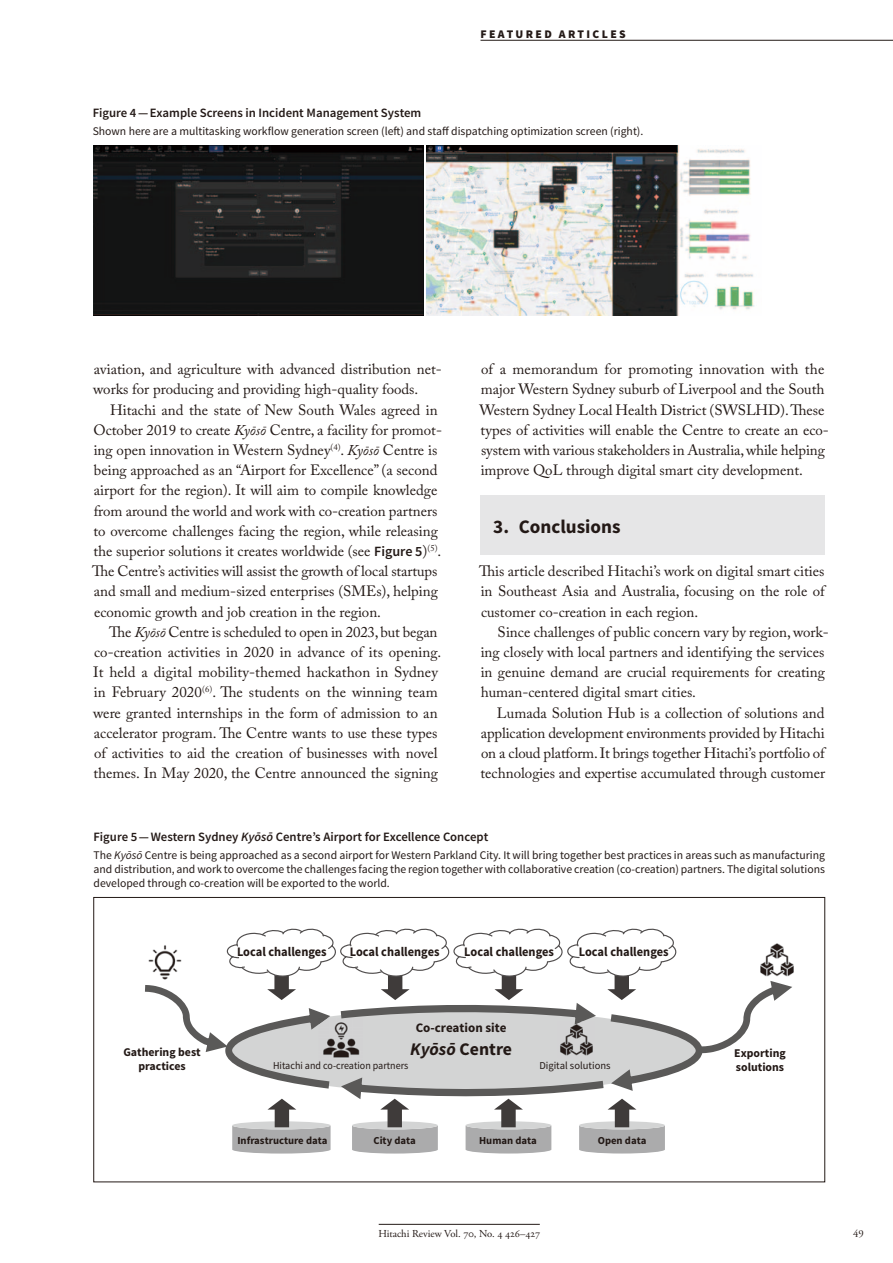
<style>
.page{position:relative;width:893px;height:1263px;background:#fff}
.page>*{position:absolute;margin:0;border:0;box-sizing:border-box;transform-origin:0 0}
.t1{font:700 19.2px "Source Sans Pro";color:#231916}
.t2{font:700 17.7px "Source Sans Pro";color:#231916}
.t3{font:14.85px/20.2px "Adobe Caslon Pro";color:#231916}
.t4{font:700 13.05px "Source Sans Pro";color:#231916;scale:.95 1}
.t5{font:700 13.05px "Source Sans Pro";color:#231916}
.t6{font:600 12.75px "Source Sans Pro";color:#231916}
.t7{font:700 11.85px/14.2px "Source Sans Pro";color:#231916}
.t8{font:11.7px/13.8px "Source Sans Pro";color:#231916;text-align:justify}
.t9{font:900 11.7px "Source Sans Pro";letter-spacing:.2em;color:#231916}
.t10{font:700 10.65px "Source Sans Pro";color:#231916}
.t11{font:10.65px "Adobe Garamond Pro";color:#231916}
.t12{font:10.5px "Source Sans Pro";color:#231916;scale:.95 1}
.t13{font:10.5px "Source Sans Pro";color:#231916}
.s1{font-style:italic}
.s2{font-family:"Source Sans Pro";font-weight:600;font-size:14.1px}
.s3{color:#fff}
</style>
<div class="page">
<hr style="left:379px;top:1224px;width:161px;height:1px;background:#231916">
<hr style="left:480px;top:40px;width:412px;height:1px;background:#231916">
<div style="left:480px;top:495px;width:345px;height:59px;background:#e6e6e7"></div>
<img style="left:94px;top:146px;width:329px;height:170px">
<img style="left:427px;top:146px;width:328px;height:170px">
<img style="left:792px;top:963px;width:2px;height:11px">
<svg style="left:145px;top:928px;width:647px;height:226px"></svg>
<p class="t9" style="left:480px;top:27px;width:147px">FEATURED ARTICLES</p>
<p class="t6" style="left:93px;top:108px;width:330px">Figure 4 — Example Screens in Incident Management System</p>
<p class="t8" style="left:93px;top:125px;width:552px">Shown here are a multitasking workflow generation screen (left) and staff dispatching optimization screen (right).</p>
<p class="t3" style="left:93px;top:361px;width:350px">aviation, and agriculture with advanced distribution net&shy;works for producing and providing high-quality foods.</p>
<p class="t3" style="left:92px;top:401px;width:351px;text-indent:18px">Hitachi and the state of New South Wales agreed in October 2019 to create <span class="s1">Kyōsō</span> Centre, a facility for promot&shy;ing open innovation in Western Sydney<sup>(4)</sup>. <span class="s1">Kyōsō</span> Centre is being approached as an “Airport for Excellence” (a second airport for the region). It will aim to compile knowledge from around the world and work with co-creation partners to overcome challenges facing the region, while releasing the superior solutions it creates worldwide (see <span class="s2">Figure 5</span>)<sup>(5)</sup>.<br>The Centre’s activities will assist the growth of local startups and small and medium-sized enterprises (SMEs), helping economic growth and job creation in the region.</p>
<p class="t3" style="left:93px;top:623px;width:350px;text-indent:16px">The <span class="s1">Kyōsō</span> Centre is scheduled to open in 2023, but began co-creation activities in 2020 in advance of its opening.<br>It held a digital mobility-themed hackathon in Sydney in February 2020<sup>(6)</sup>. The students on the winning team were granted internships in the form of admission to an accelerator program. The Centre wants to use these types of activities to aid the creation of businesses with novel themes. In May 2020, the Centre announced the signing</p>
<p class="t3" style="left:479px;top:361px;width:351px">of a memorandum for promoting innovation with the major Western Sydney suburb of Liverpool and the South Western Sydney Local Health District (SWSLHD). These types of activities will enable the Centre to create an eco&shy;system with various stakeholders in Australia, while helping improve QoL through digital smart city development.</p>
<p class="t1" style="left:493px;top:515px;width:129px">3. Conclusions</p>
<p class="t3" style="left:479px;top:563px;width:347px;text-align:justify">This article described Hitachi’s work on digital smart cities in Southeast Asia and Australia, focusing on the role of customer co-creation in each region.</p>
<p class="t3" style="left:481px;top:623px;width:350px;text-indent:17px">Since challenges of public concern vary by region, work&shy;ing closely with local partners and identifying the services in genuine demand are crucial requirements for creating human-centered digital smart cities.</p>
<p class="t3" style="left:480px;top:704px;width:346px;text-align:justify;text-indent:16px">Lumada Solution Hub is a collection of solutions and application development environments provided by Hitachi on a cloud platform. It brings together Hitachi’s portfolio of technologies and expertise accumulated through customer</p>
<p class="t6" style="left:94px;top:832px;width:396px">Figure 5 — Western Sydney <span class="s1">Kyōsō</span> Centre’s Airport for Excellence Concept</p>
<p class="t8" style="left:94px;top:849px;width:733px">The <span class="s1">Kyōsō</span> Centre is being approached as a second airport for Western Parkland City. It will bring together best practices in areas such as manufacturing and distribution, and work to overcome the challenges facing the region together with collaborative creation (co-creation) partners. The digital solutions developed through co-creation will be exported to the world.</p>
<p class="t7" style="left:123px;top:1046px;width:79px;text-align:center">Gathering best practices</p>
<p class="t4" style="left:237px;top:947px;width:96px">Local challenges</p>
<p class="t4" style="left:350px;top:947px;width:96px">Local challenges</p>
<p class="t4" style="left:464px;top:947px;width:96px">Local challenges</p>
<p class="t5" style="left:416px;top:1023px;width:92px">Co-creation site</p>
<p class="t2" style="left:410px;top:1042px;width:104px"><span class="s1">Kyōsō</span> Centre</p>
<p class="t4" style="left:579px;top:947px;width:96px">Local challenges</p>
<p class="t12" style="left:273px;top:1061px;width:144px">Hitachi and co-creation partners</p>
<p class="t13" style="left:539px;top:1061px;width:73px">Digital solutions</p>
<p class="t10" style="left:237px;top:1136px;width:91px">Infrastructure data</p>
<p class="t10" style="left:373px;top:1136px;width:44px">City data</p>
<p class="t10" style="left:479px;top:1136px;width:59px">Human data</p>
<p class="t10" style="left:598px;top:1136px;width:50px">Open data</p>
<p class="t7" style="left:734px;top:1047px;width:53px">Exporting solutions</p>
<p class="t11" style="left:378px;top:1228px;width:163px">Hitachi Review Vol. 70, No. 4 426–427</p>
<p class="t11" style="left:853px;top:1228px;width:15px">49<span class="s3">.</span></p>
</div>
